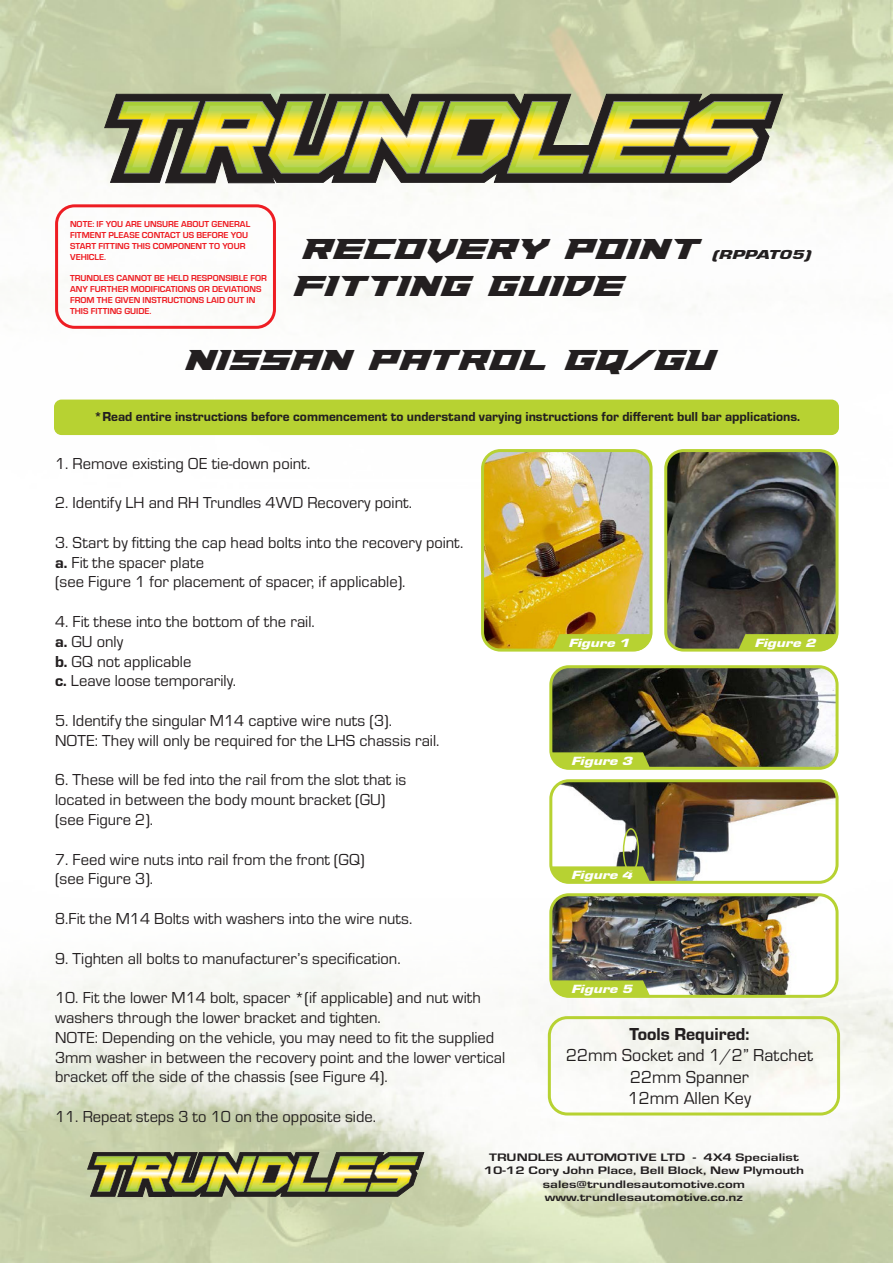
<style>
.page{position:relative;width:893px;height:1263px;background:#fff}
.page>*{position:absolute;margin:0;border:0;box-sizing:border-box;transform-origin:0 0}
.t1{font:31.05px "Paladins";color:#231f20}
.t2{font:18px/21.6px "Eurostile";color:#231f20;text-align:center}
.t3{font:16.5px/19.8px "Eurostile";color:#231f20}
.t4{font:13.5px "Eurostile Hea";color:#231f20}
.t5{font:italic 900 13.5px "Eurostile";letter-spacing:-.005em;color:#231f20;scale:1.47 1}
.t6{font:italic 900 12.3px "Eurostile";letter-spacing:-.005em;color:#fff;scale:1.33 1}
.t7{font:700 11.25px "Eurostile";color:#231f20;scale:1.33 1}
.t8{font:700 9px/10.8px "Eurostile";color:#ee1d23}
.s1{font-family:"Eurostile Hea"}
</style>
<div class="page">
<img style="left:1px;top:0;width:892px;height:564px">
<img style="left:1px;top:965px;width:892px;height:298px">
<div style="left:54px;top:400px;width:785px;height:35px;background:#b7d232;border-radius:8px"></div>
<img style="left:483px;top:451px;width:168px;height:197px">
<div style="left:481px;top:449px;width:172px;height:203px;border:3px solid #b7d232;border-radius:18px"></div>
<svg style="left:552px;top:634px;width:100px;height:17px;background:#bbd238"></svg>
<div style="left:55px;top:204px;width:221px;height:125px;border:3px solid #ee1d23;border-radius:18px"></div>
<svg style="left:87px;top:1152px;width:337px;height:45px;background:#8c8d49"></svg>
<svg style="left:104px;top:94px;width:679px;height:90px;background:#595753"></svg>
<svg style="left:117px;top:101px;width:654px;height:73px;background:#85974b"></svg>
<svg style="left:126px;top:106px;width:639px;height:61px;background:#aaa84f"></svg>
<img style="left:666px;top:451px;width:171px;height:197px">
<div style="left:664px;top:449px;width:174px;height:203px;border:3px solid #b7d232;border-radius:18px"></div>
<svg style="left:738px;top:634px;width:100px;height:17px;background:#b5ce3a"></svg>
<img style="left:553px;top:669px;width:282px;height:97px">
<div style="left:549px;top:665px;width:290px;height:105px;border:3px solid #b7d232;border-radius:18px"></div>
<svg style="left:550px;top:752px;width:100px;height:17px;background:#b2cb38"></svg>
<img style="left:553px;top:783px;width:282px;height:97px">
<div style="left:549px;top:779px;width:290px;height:105px;border:3px solid #b7d232;border-radius:18px"></div>
<svg style="left:550px;top:866px;width:100px;height:17px;background:#b5ce3c"></svg>
<img style="left:553px;top:897px;width:284px;height:99px">
<div style="left:549px;top:893px;width:290px;height:105px;border:3px solid #b7d232;border-radius:18px"></div>
<svg style="left:550px;top:980px;width:100px;height:17px;background:#b4cd3c"></svg>
<div style="left:623px;top:828px;width:16px;height:45px;border:2px solid #b7d232;border-radius:50%"></div>
<div style="left:548px;top:1016px;width:292px;height:99px;border:3px solid #b7d232;border-radius:18px"></div>
<p class="t8" style="left:70px;top:218px;width:182px">NOTE: IF YOU ARE UNSURE ABOUT GENERAL</p>
<p class="t8" style="left:70px;top:229px;width:180px">FITMENT PLEASE CONTACT US BEFORE YOU<br>START FITTING THIS COMPONENT TO YOUR<br>VEHICLE.</p>
<p class="t8" style="left:70px;top:272px;width:198px">TRUNDLES CANNOT BE HELD RESPONSIBLE FOR ANY FURTHER MODIFICATIONS OR DEVIATIONS FROM THE GIVEN INSTRUCTIONS LAID OUT IN THIS FITTING GUIDE.</p>
<p class="t1" style="left:299px;top:233px;width:399px">RECOVERY POINT</p>
<p class="t5" style="left:712px;top:244px;width:69px">(RPPAT05)</p>
<p class="t1" style="left:290px;top:270px;width:332px">FITTING GUIDE</p>
<p class="t1" style="left:181px;top:345px;width:532px">NISSAN PATROL GQ/GU</p>
<p class="t4" style="left:94px;top:407px;width:708px">*Read entire instructions before commencement to understand varying instructions for different bull bar applications.</p>
<p class="t3" style="left:55px;top:452px;width:257px">1. Remove existing OE tie-down point.</p>
<p class="t3" style="left:55px;top:492px;width:359px">2. Identify LH and RH Trundles 4WD Recovery point.</p>
<p class="t3" style="left:55px;top:532px;width:410px">3. Start by fitting the cap head bolts into the recovery point.</p>
<p class="t3" style="left:55px;top:551px;width:150px"><span class="s1">a.</span> Fit the spacer plate</p>
<p class="t3" style="left:55px;top:571px;width:352px">(see Figure 1 for placement of spacer, if applicable).</p>
<p class="t3" style="left:55px;top:611px;width:261px">4. Fit these into the bottom of the rail.</p>
<p class="t3" style="left:55px;top:631px;width:70px"><span class="s1">a.</span> GU only</p>
<p class="t3" style="left:55px;top:650px;width:138px"><span class="s1">b.</span> GQ not applicable</p>
<p class="t3" style="left:55px;top:670px;width:183px"><span class="s1">c.</span> Leave loose temporarily.</p>
<p class="t3" style="left:55px;top:710px;width:338px">5. Identify the singular M14 captive wire nuts (3).</p>
<p class="t3" style="left:55px;top:730px;width:386px">NOTE: They will only be required for the LHS chassis rail.</p>
<p class="t3" style="left:55px;top:769px;width:353px">6. These will be fed into the rail from the slot that is</p>
<p class="t3" style="left:55px;top:789px;width:332px">located in between the body mount bracket (GU)</p>
<p class="t3" style="left:55px;top:809px;width:100px">(see Figure 2).</p>
<p class="t3" style="left:55px;top:848px;width:311px">7. Feed wire nuts into rail from the front (GQ)</p>
<p class="t3" style="left:55px;top:868px;width:100px">(see Figure 3).</p>
<p class="t3" style="left:55px;top:908px;width:359px">8.Fit the M14 Bolts with washers into the wire nuts.</p>
<p class="t3" style="left:55px;top:947px;width:347px">9. Tighten all bolts to manufacturer’s specification.</p>
<p class="t3" style="left:55px;top:987px;width:427px">10. Fit the lower M14 bolt, spacer *(if applicable) and nut with washers through the lower bracket and tighten.</p>
<p class="t3" style="left:55px;top:1027px;width:452px">NOTE: Depending on the vehicle, you may need to fit the supplied<br>3mm washer in between the recovery point and the lower vertical bracket off the side of the chassis (see Figure 4).</p>
<p class="t3" style="left:55px;top:1106px;width:322px">11. Repeat steps 3 to 10 on the opposite side.</p>
<p class="t6" style="left:569px;top:633px;width:47px">Figure 1</p>
<p class="t6" style="left:572px;top:752px;width:47px">Figure 3</p>
<p class="t6" style="left:572px;top:866px;width:47px">Figure 4</p>
<p class="t6" style="left:755px;top:633px;width:47px">Figure 2</p>
<p class="t6" style="left:572px;top:980px;width:47px">Figure 5</p>
<p class="t2" style="left:566px;top:1022px;width:248px"><span class="s1">Tools Required:<br></span>22mm Socket and 1/2” Ratchet</p>
<p class="t2" style="left:630px;top:1065px;width:120px">22mm Spanner</p>
<p class="t2" style="left:628px;top:1087px;width:125px">12mm Allen Key</p>
<p class="t7" style="left:489px;top:1149px;width:234px">TRUNDLES AUTOMOTIVE LTD - 4X4 Specialist</p>
<p class="t7" style="left:484px;top:1162px;width:242px">10-12 Cory John Place, Bell Block, New Plymouth</p>
<p class="t7" style="left:543px;top:1176px;width:153px">sales@trundlesautomotive.com</p>
<p class="t7" style="left:545px;top:1189px;width:150px">www.trundlesautomotive.co.nz</p>
</div>
